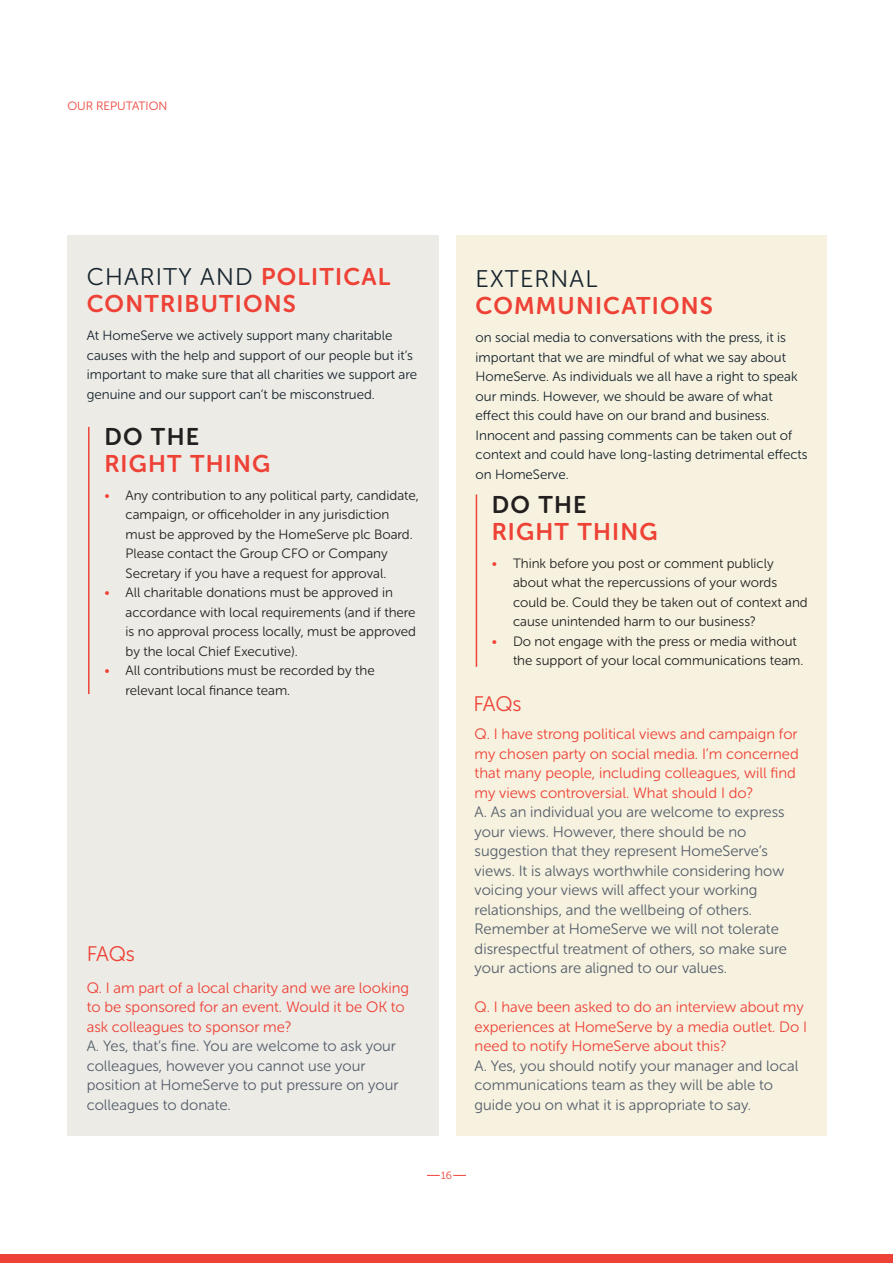
<style>
.page{position:relative;width:893px;height:1263px;background:#fff}
.page>*{position:absolute;margin:0;border:0;box-sizing:border-box;transform-origin:0 0}
.Body_Text{font:24px/27px "Museo Sans Rounded 700";letter-spacing:.05em;color:#ee4237}
.Subsection_Title{font:21px "Museo Sans Rounded 300";letter-spacing:-.02em;color:#ee4237}
.Body_Text-2{font:15px/19.5px "Museo Sans Rounded 300";color:#545e6b}
.Body_Text-3{font:15px/19.5px "Museo Sans Rounded 300";color:#ee4237}
.Body_Text-4{font:13.5px/19.5px "Museo Sans Rounded 300";color:#231f20}
.Body_Text-5{font:13.5px/19.5px "Museo Sans Rounded 300";color:#16242e}
.Section_Title{font:12px "Museo Sans Rounded 300";color:#ee4237}
.t1{font:10.5px "Museo Sans Rounded 300";color:#ee4237}
.s1{font-family:"Museo Sans Rounded 300";color:#16242e}
.s2{color:#231f20}
.s3{color:#ee4237}
</style>
<div class="page">
<div style="left:456px;top:235px;width:371px;height:901px;background:#f7f2df"></div>
<div style="left:68px;top:235px;width:371px;height:901px;background:#edebe6"></div>
<hr style="left:88px;top:427px;width:2px;height:267px;background:#ee4237">
<hr style="left:476px;top:494px;width:1px;height:173px;background:#ee4237">
<div style="left:0;top:1254px;width:893px;height:9px;background:#ee4237"></div>
<svg style="left:427px;top:1175px;width:13px;height:1px"></svg>
<svg style="left:453px;top:1175px;width:13px;height:1px"></svg>
<p class="Section_Title" style="left:68px;top:99px;width:102px">OUR REPUTATION</p>
<p class="Body_Text" style="left:87px;top:263px;width:305px"><span class="s1">CHARITY AND</span> POLITICAL<br>CONTRIBUTIONS</p>
<p class="Body_Text-5" style="left:87px;top:326px;width:332px">At HomeServe we actively support many charitable causes with the help and support of our people but it’s important to make sure that all charities we support are genuine and our support can’t be misconstrued.</p>
<p class="Body_Text" style="left:104px;top:423px;width:167px"><span class="s2">DO THE<br></span>RIGHT THING</p>
<p class="Body_Text-4" style="left:126px;top:486px;width:295px;text-indent:-21px"><span class="s3">•</span> Any contribution to any political party, candidate, campaign, or officeholder in any jurisdiction must be approved by the HomeServe plc Board.<br>Please contact the Group CFO or Company Secretary if you have a request for approval.</p>
<p class="Body_Text-4" style="left:126px;top:583px;width:292px;text-indent:-21px"><span class="s3">•</span> All charitable donations must be approved in accordance with local requirements (and if there is no approval process locally, must be approved by the local Chief Executive).</p>
<p class="Body_Text-4" style="left:126px;top:661px;width:251px;text-indent:-21px"><span class="s3">•</span> All contributions must be recorded by the relevant local finance team.</p>
<p class="Subsection_Title" style="left:87px;top:942px;width:49px">FAQs</p>
<p class="Body_Text-3" style="left:87px;top:978px;width:324px">Q. I am part of a local charity and we are looking to be sponsored for an event. Would it be OK to ask colleagues to sponsor me?</p>
<p class="Body_Text-2" style="left:87px;top:1036px;width:313px">A. Yes, that’s fine. You are welcome to ask your colleagues, however you cannot use your position at HomeServe to put pressure on your colleagues to donate.</p>
<p class="Body_Text" style="left:476px;top:265px;width:239px"><span class="s1">EXTERNAL<br></span>COMMUNICATIONS</p>
<p class="Body_Text-5" style="left:476px;top:328px;width:333px">on social media to conversations with the press, it is important that we are mindful of what we say about HomeServe. As individuals we all have a right to speak our minds. However, we should be aware of what effect this could have on our brand and business.<br>Innocent and passing comments can be taken out of context and could have long-lasting detrimental effects on HomeServe.</p>
<p class="Body_Text" style="left:492px;top:491px;width:167px"><span class="s2">DO THE<br></span>RIGHT THING</p>
<p class="Body_Text-4" style="left:513px;top:553px;width:296px;text-indent:-21px"><span class="s3">•</span> Think before you post or comment publicly about what the repercussions of your words could be. Could they be taken out of context and cause unintended harm to our business?</p>
<p class="Body_Text-4" style="left:513px;top:631px;width:292px;text-indent:-21px"><span class="s3">•</span> Do not engage with the press or media without the support of your local communications team.</p>
<p class="Subsection_Title" style="left:473px;top:692px;width:49px">FAQs</p>
<p class="Body_Text-3" style="left:475px;top:724px;width:326px">Q. I have strong political views and campaign for my chosen party on social media. I’m concerned that many people, including colleagues, will find my views controversial. What should I do?</p>
<p class="Body_Text-2" style="left:475px;top:802px;width:314px">A. As an individual you are welcome to express your views. However, there should be no suggestion that they represent HomeServe’s views. It is always worthwhile considering how voicing your views will affect your working relationships, and the wellbeing of others.<br>Remember at HomeServe we will not tolerate disrespectful treatment of others, so make sure your actions are aligned to our values.</p>
<p class="Body_Text-3" style="left:475px;top:997px;width:334px">Q. I have been asked to do an interview about my experiences at HomeServe by a media outlet. Do I need to notify HomeServe about this?</p>
<p class="Body_Text-2" style="left:475px;top:1056px;width:325px">A. Yes, you should notify your manager and local communications team as they will be able to guide you on what it is appropriate to say.</p>
<p class="t1" style="left:441px;top:1170px;width:12px">16</p>
</div>
